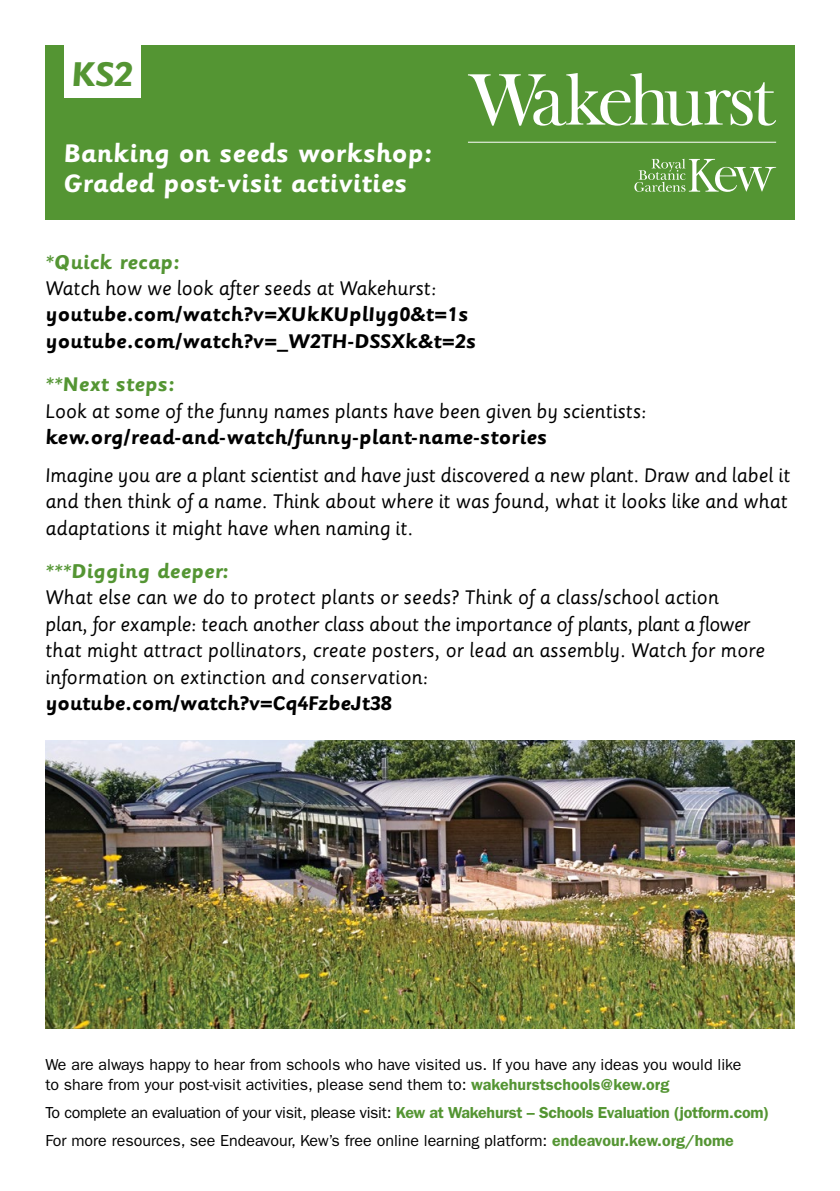
<style>
.page{position:relative;width:840px;height:1191px;background:#fff}
.page>*{position:absolute;margin:0;border:0;box-sizing:border-box;transform-origin:0 0}
.t1{font:700 38.2px "Sassoon Primary";color:#549533}
.t2{font:700 28px/30px "Sassoon Primary";color:#fff}
.t3{font:22px/26.4px "Sassoon Primary";color:#000}
.t4{font:700 22px/26.4px "Sassoon Primary";color:#000}
.t5{font:700 22px "Sassoon Primary";color:#549533}
.t6{font:16px/19.2px "ITC Franklin Gothic Std";color:#000}
.t7{font:16px "ITC Franklin Gothic Std";letter-spacing:-.02em;color:#000}
.s1{font-weight:400}
.s2{font-weight:700;color:#549533}
.s3{font-weight:700}
.s4{font-weight:600;color:#549533}
</style>
<div class="page">
<div style="left:45px;top:45px;width:749px;height:174px;background:#549533"></div>
<div style="left:64px;top:44px;width:77px;height:54px;background:#fff"></div>
<svg style="left:468px;top:73px;width:307px;height:53px"></svg>
<svg style="left:634px;top:159px;width:141px;height:33px"></svg>
<hr style="left:467px;top:142px;width:308px;height:1px;background:#fff">
<img style="left:46px;top:740px;width:747px;height:288px">
<p class="t1" style="left:71px;top:54px;width:64px">KS2</p>
<p class="t2" style="left:64px;top:139px;width:370px">Banking on seeds workshop:<br>Graded post-visit activities</p>
<p class="t5" style="left:45px;top:251px;width:136px">*Quick recap:</p>
<p class="t4" style="left:45px;top:275px;width:432px"><span class="s1">Watch how we look after seeds at Wakehurst: </span>youtube.com/watch?v=XUkKUplIyg0&amp;t=1s youtube.com/watch?v=_W2TH-DSSXk&amp;t=2s</p>
<p class="t3" style="left:45px;top:372px;width:602px"><span class="s2">**Next steps:<br></span>Look at some of the funny names plants have been given by scientists: <span class="s3">kew.org/read-and-watch/funny-plant-name-stories</span></p>
<p class="t3" style="left:45px;top:462px;width:746px">Imagine you are a plant scientist and have just discovered a new plant. Draw and label it and then think of a name. Think about where it was found, what it looks like and what adaptations it might have when naming it.</p>
<p class="t3" style="left:45px;top:558px;width:720px"><span class="s2">***Digging deeper:<br></span>What else can we do to protect plants or seeds? Think of a class/school action plan, for example: teach another class about the importance of plants, plant a flower that might attract pollinators, create posters, or lead an assembly. Watch for more information on extinction and conservation: <span class="s3">youtube.com/watch?v=Cq4FzbeJt38</span></p>
<p class="t6" style="left:45px;top:1055px;width:697px">We are always happy to hear from schools who have visited us. If you have any ideas you would like to share from your post-visit activities, please send them to: <span class="s4">wakehurstschools@kew.org</span></p>
<p class="t7" style="left:45px;top:1103px;width:725px">To complete an evaluation of your visit, please visit: <span class="s4">Kew at Wakehurst – Schools Evaluation (jotform.com)</span></p>
<p class="t6" style="left:45px;top:1130px;width:689px">For more resources, see Endeavour, Kew’s free online learning platform: <span class="s4">endeavour.kew.org/home</span></p>
</div>
